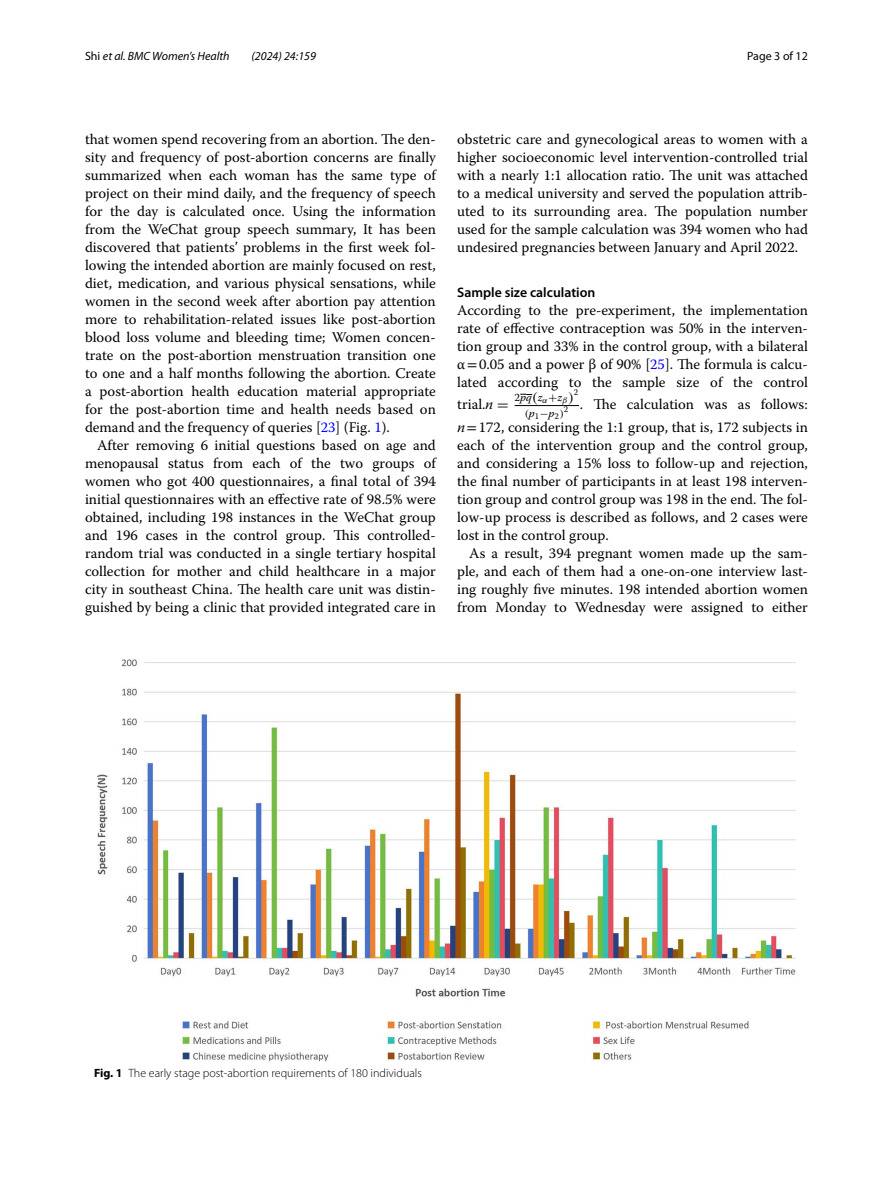
<style>
.page{position:relative;width:893px;height:1187px;background:#fff}
.page>*{position:absolute;margin:0;border:0;box-sizing:border-box;transform-origin:0 0}
.t1{font:14.7px/18px "Warnock Pro";color:#000;text-align:justify}
.t2{font:600 13.8px "Myriad Pro";color:#000}
.t3{font:300 12px "Myriad Pro";color:#000}
.t4{font:italic 12px "Myriad Pro";color:#000}
.t5{font:12px "Myriad Pro";color:#000}
.t6{font:italic 11.25px "Warnock Pro";color:#000}
.t7{font:8.85px "Warnock Pro Regular 2";color:#000}
.s1{font-style:normal}
.s2{color:#00f}
.s3{font-family:"STIX"}
.s4{font-style:italic}
.s5{font-family:"MTSYN"}
.s6{font-family:"Warnock Pro Regular 2";font-style:normal}
.s7{font-family:"MTMI";font-style:normal;font-size:14.7px}
.s8{font-family:"MTSYN";font-style:normal}
.s9{font-family:"Warnock Pro It 2"}
.s10{font-weight:700}
</style>
<div class="page">
<svg style="left:520px;top:394px;width:12px;height:1px"></svg>
<hr style="left:515px;top:405px;width:64px;height:1px;background:#000">
<img style="left:97px;top:659px;width:699px;height:402px">
<p class="t4" style="left:85px;top:48px;width:146px"><span class="s1">Shi</span> et al. BMC Women’s Health</p>
<p class="t4" style="left:251px;top:48px;width:66px">(2024) 24:159</p>
<p class="t5" style="left:747px;top:48px;width:62px">Page 3 of 12</p>
<p class="t1" style="left:85px;top:130px;width:352px">that women spend recovering from an abortion. The den&shy;sity and frequency of post-abortion concerns are finally summarized when each woman has the same type of project on their mind daily, and the frequency of speech for the day is calculated once. Using the information from the WeChat group speech summary, It has been discovered that patients’ problems in the first week fol&shy;lowing the intended abortion are mainly focused on rest, diet, medication, and various physical sensations, while women in the second week after abortion pay attention more to rehabilitation-related issues like post-abortion blood loss volume and bleeding time; Women concen&shy;trate on the post-abortion menstruation transition one to one and a half months following the abortion. Create a post-abortion health education material appropriate for the post-abortion time and health needs based on demand and the frequency of queries [<span class="s2">23</span>] (Fig. <span class="s2">1</span>).</p>
<p class="t1" style="left:85px;top:436px;width:352px;text-indent:12px">After removing 6 initial questions based on age and menopausal status from each of the two groups of women who got 400 questionnaires, a final total of 394 initial questionnaires with an effective rate of 98.5% were obtained, including 198 instances in the WeChat group and 196 cases in the control group. This controlled&shy;random trial was conducted in a single tertiary hospital collection for mother and child healthcare in a major city in southeast China. The health care unit was distin&shy;guished by being a clinic that provided integrated care in</p>
<p class="t1" style="left:457px;top:130px;width:352px">obstetric care and gynecological areas to women with a higher socioeconomic level intervention-controlled trial with a nearly 1:1 allocation ratio. The unit was attached to a medical university and served the population attrib&shy;uted to its surrounding area. The population number used for the sample calculation was 394 women who had undesired pregnancies between January and April 2022.</p>
<p class="t2" style="left:457px;top:283px;width:140px">Sample size calculation</p>
<p class="t1" style="left:457px;top:300px;width:352px">According to the pre-experiment, the implementation rate of effective contraception was 50% in the interven&shy;tion group and 33% in the control group, with a bilateral α<span class="s3">=</span>0.05 and a power β of 90% [<span class="s2">25</span>]. The formula is calcu&shy;lated according to the sample size of the control</p>
<p class="t1" style="left:457px;top:395px;width:53px">trial.<span class="s4">n</span> <span class="s5">=</span></p>
<p class="t6" style="left:515px;top:393px;width:61px"><span class="s6">2</span>pq<span class="s7">(</span>z<sub>α</sub><span class="s8">+</span>z<sub>β</sub> <span class="s7">)</span></p>
<p class="t7" style="left:574px;top:387px;width:6px">2</p>
<p class="t1" style="left:457px;top:393px;width:352px;line-height:22.6px;text-align:right"><sub>(</sub><sub>p</sub><sub>1</sub><sub>−</sub><sub>p</sub><sub>2</sub><sub>)</sub><sub>2</sub> . The calculation was as follows:<br><span class="s9">n</span><span class="s3">=</span>172, considering the 1:1 group, that is, 172 subjects in</p>
<p class="t1" style="left:457px;top:436px;width:352px">each of the intervention group and the control group, and considering a 15% loss to follow-up and rejection, the final number of participants in at least 198 interven&shy;tion group and control group was 198 in the end. The fol&shy;low-up process is described as follows, and 2 cases were lost in the control group.</p>
<p class="t1" style="left:457px;top:544px;width:352px;text-indent:12px">As a result, 394 pregnant women made up the sam&shy;ple, and each of them had a one-on-one interview last&shy;ing roughly five minutes. 198 intended abortion women from Monday to Wednesday were assigned to either</p>
<p class="t3" style="left:94px;top:1066px;width:329px"><span class="s10">Fig. 1</span> The early stage post-abortion requirements of 180 individuals</p>
</div>
